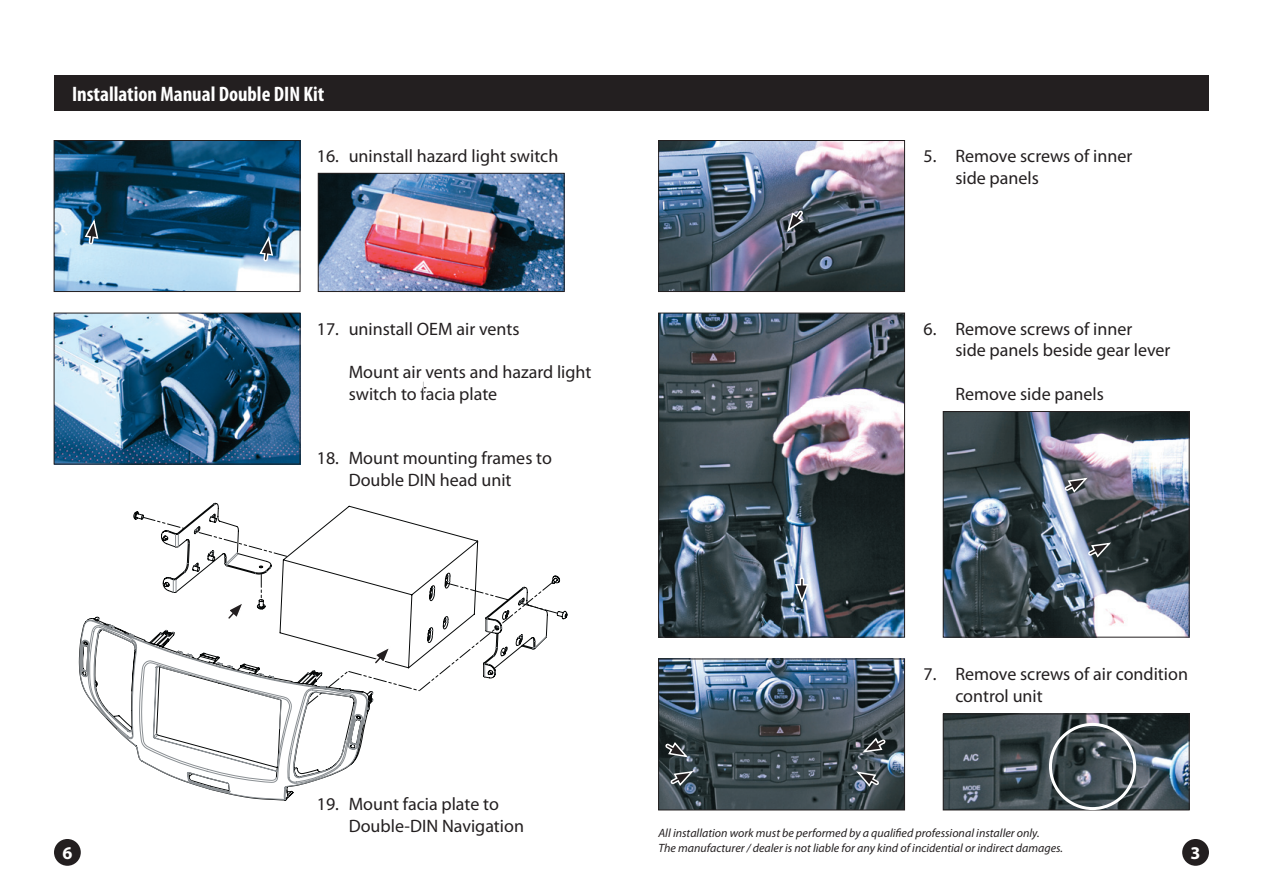
<style>
.page{position:relative;width:1263px;height:893px;background:#fff}
.page>*{position:absolute;margin:0;border:0;box-sizing:border-box;transform-origin:0 0}
.t1{font:700 condensed 21px "Myriad Pro";color:#fff}
.t2{font:18px/21.6px "Myriad Pro";color:#231f20}
.t3{font:700 18px "Myriad Pro";color:#fff}
.t4{font:italic 12px/14.4px "Myriad Pro";color:#231f20}
</style>
<div class="page">
<div style="left:54px;top:839px;width:27px;height:27px;background:#231f20;border-radius:50%"></div>
<div style="left:1182px;top:839px;width:27px;height:27px;background:#231f20;border-radius:50%"></div>
<img style="left:660px;top:315px;width:243px;height:320px">
<div style="left:658px;top:313px;width:247px;height:324px;border:1px solid #231f20"></div>
<img style="left:660px;top:661px;width:243px;height:147px">
<div style="left:658px;top:659px;width:247px;height:151px;border:1px solid #231f20"></div>
<img style="left:945px;top:716px;width:242px;height:92px">
<div style="left:943px;top:714px;width:246px;height:96px;border:1px solid #231f20"></div>
<img style="left:660px;top:142px;width:243px;height:148px">
<div style="left:658px;top:140px;width:247px;height:152px;border:1px solid #231f20"></div>
<img style="left:56px;top:142px;width:242px;height:148px">
<div style="left:54px;top:140px;width:246px;height:152px;border:1px solid #231f20"></div>
<img style="left:56px;top:315px;width:242px;height:147px">
<div style="left:54px;top:313px;width:246px;height:151px;border:1px solid #231f20"></div>
<img style="left:320px;top:175px;width:242px;height:115px">
<div style="left:318px;top:173px;width:246px;height:119px;border:1px solid #231f20"></div>
<img style="left:945px;top:413px;width:242px;height:222px">
<div style="left:943px;top:411px;width:246px;height:226px;border:1px solid #231f20"></div>
<svg style="left:794px;top:577px;width:16px;height:27px"></svg>
<svg style="left:860px;top:736px;width:27px;height:18px"></svg>
<svg style="left:669px;top:770px;width:26px;height:17px"></svg>
<svg style="left:1087px;top:541px;width:26px;height:18px"></svg>
<svg style="left:1063px;top:477px;width:27px;height:17px"></svg>
<svg style="left:854px;top:770px;width:26px;height:18px"></svg>
<svg style="left:664px;top:741px;width:26px;height:17px"></svg>
<svg style="left:786px;top:209px;width:19px;height:25px"></svg>
<div style="left:1049px;top:723px;width:87px;height:87px;border:3px solid #fff;border-radius:50%"></div>
<svg style="left:84px;top:217px;width:15px;height:28px"></svg>
<svg style="left:258px;top:234px;width:16px;height:28px"></svg>
<div style="left:54px;top:75px;width:1155px;height:36px;background:#231f20"></div>
<svg style="left:79px;top:503px;width:400px;height:298px"></svg>
<svg style="left:225px;top:599px;width:21px;height:23px"></svg>
<svg style="left:328px;top:578px;width:230px;height:113px"></svg>
<p class="t1" style="left:72px;top:80px;width:254px">Installation Manual Double DIN Kit</p>
<p class="t2" style="left:317px;top:145px;width:243px">16. uninstall hazard light switch</p>
<p class="t2" style="left:317px;top:318px;width:204px">17. uninstall OEM air vents</p>
<p class="t2" style="left:349px;top:361px;width:244px">Mount air vents and hazard light switch to facia plate</p>
<p class="t2" style="left:317px;top:447px;width:237px;text-align:center">18. Mount mounting frames to<br>Double DIN head unit</p>
<p class="t2" style="left:955px;top:145px;width:178px;text-indent:-32px">5. Remove screws of inner side panels</p>
<p class="t2" style="left:955px;top:318px;width:217px;text-indent:-32px">6. Remove screws of inner<br>side panels beside gear lever</p>
<p class="t2" style="left:955px;top:382px;width:150px">Remove side panels</p>
<p class="t2" style="left:955px;top:663px;width:234px;text-indent:-32px">7. Remove screws of air condition control unit</p>
<p class="t2" style="left:349px;top:793px;width:177px;text-indent:-32px">19. Mount facia plate to<br>Double-DIN Navigation</p>
<p class="t4" style="left:658px;top:826px;width:406px">All installation work must be performed by a qualified professional installer only.<br>The manufacturer / dealer is not liable for any kind of incidential or indirect damages.</p>
<p class="t3" style="left:62px;top:841px;width:11px">6</p>
<p class="t3" style="left:1190px;top:841px;width:11px">3</p>
</div>
